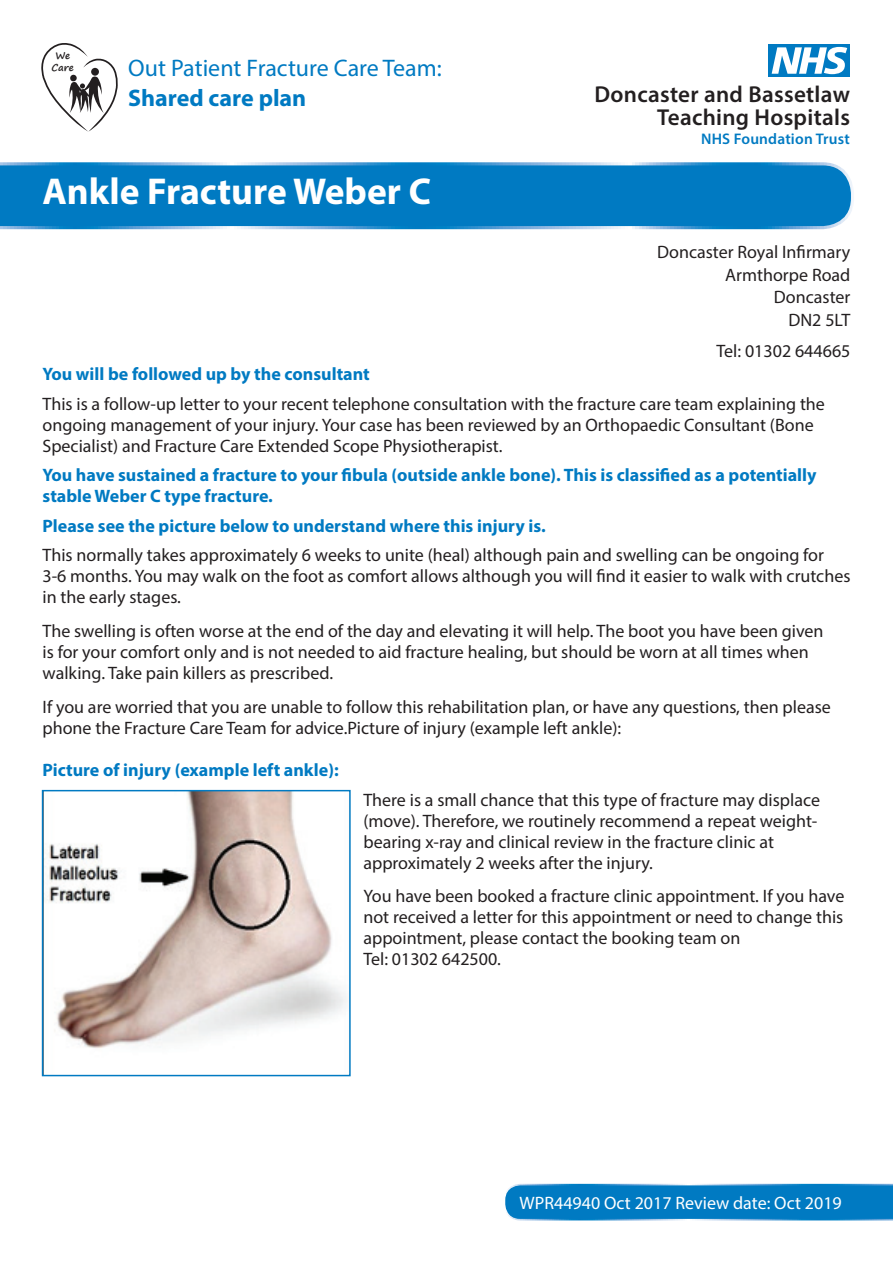
<style>
.page{position:relative;width:893px;height:1263px;background:#fff}
.page>*{position:absolute;margin:0;border:0;box-sizing:border-box;transform-origin:0 0}
.t1{font:700 37.5px "Myriad Pro";color:#fff}
.t2{font:24px "Myriad Pro";color:#007ac2}
.t3{font:700 24px "Myriad Pro";color:#007ac2}
.t4{font:600 23.1px/23.5px "Myriad Pro";letter-spacing:.015em;color:#231f20;text-align:right}
.t5{font:18px/21px "Myriad Pro";color:#231f20}
.t6{font:700 18px/21px "Myriad Pro";color:#007ac2}
.t7{font:18px "Myriad Pro";color:#fff}
.t8{font:600 15.45px "Myriad Pro";letter-spacing:.015em;color:#007ac2}
.t9{font:700 9.6px/11.6px "Segoe Print";letter-spacing:-.01em;color:#231f20;text-align:center}
</style>
<div class="page">
<svg style="left:505px;top:1184px;width:388px;height:36px;background:#097ec4"></svg>
<div style="left:769px;top:44px;width:81px;height:32px;background:#007ac2"></div>
<svg style="left:772px;top:47px;width:75px;height:27px"></svg>
<svg style="left:41px;top:43px;width:77px;height:89px"></svg>
<svg style="left:0;top:162px;width:854px;height:67px;background:#0b7fc4"></svg>
<img style="left:45px;top:793px;width:302px;height:255px">
<div style="left:42px;top:790px;width:309px;height:286px;border:2px solid #007ac2"></div>
<p class="t9" style="left:52px;top:50px;width:24px">We<br>Care</p>
<h2 class="t2" style="left:128px;top:53px;width:315px">Out Patient Fracture Care Team:</h2>
<h2 class="t3" style="left:128px;top:82px;width:180px">Shared care plan</h2>
<h1 class="t1" style="left:43px;top:166px;width:390px">Ankle Fracture Weber C</h1>
<p class="t4" style="left:594px;top:82px;width:257px">Doncaster and Bassetlaw<br>Teaching Hospitals</p>
<p class="t8" style="left:701px;top:129px;width:150px">NHS Foundation Trust</p>
<p class="t5" style="left:657px;top:240px;width:195px;line-height:22.5px;text-align:right">Doncaster Royal Infirmary<br>Armthorpe Road<br>Doncaster<br>DN2 5LT</p>
<p class="t5" style="left:717px;top:340px;width:135px">Tel: 01302 644665</p>
<p class="t6" style="left:43px;top:363px;width:329px">You will be followed up by the consultant</p>
<p class="t5" style="left:43px;top:393px;width:784px">This is a follow-up letter to your recent telephone consultation with the fracture care team explaining the ongoing management of your injury. Your case has been reviewed by an Orthopaedic Consultant (Bone<br>Specialist) and Fracture Care Extended Scope Physiotherapist.</p>
<p class="t6" style="left:43px;top:464px;width:775px">You have sustained a fracture to your fibula (outside ankle bone). This is classified as a potentially stable Weber C type fracture.</p>
<p class="t6" style="left:43px;top:514px;width:505px">Please see the picture below to understand where this injury is.</p>
<p class="t5" style="left:43px;top:544px;width:809px">This normally takes approximately 6 weeks to unite (heal) although pain and swelling can be ongoing for<br>3-6 months. You may walk on the foot as comfort allows although you will find it easier to walk with crutches in the early stages.</p>
<p class="t5" style="left:43px;top:620px;width:782px">The swelling is often worse at the end of the day and elevating it will help. The boot you have been given is for your comfort only and is not needed to aid fracture healing, but should be worn at all times when walking. Take pain killers as prescribed.</p>
<p class="t5" style="left:43px;top:696px;width:790px">If you are worried that you are unable to follow this rehabilitation plan, or have any questions, then please phone the Fracture Care Team for advice.Picture of injury (example left ankle):</p>
<p class="t6" style="left:43px;top:759px;width:298px">Picture of injury (example left ankle):</p>
<p class="t5" style="left:363px;top:789px;width:458px">There is a small chance that this type of fracture may displace (move). Therefore, we routinely recommend a repeat weight&shy;bearing x-ray and clinical review in the fracture clinic at approximately 2 weeks after the injury.</p>
<p class="t5" style="left:363px;top:885px;width:482px">You have been booked a fracture clinic appointment. If you have not received a letter for this appointment or need to change this appointment, please contact the booking team on<br>Tel: 01302 642500.</p>
<p class="t7" style="left:520px;top:1191px;width:324px">WPR44940 Oct 2017 Review date: Oct 2019</p>
</div>
